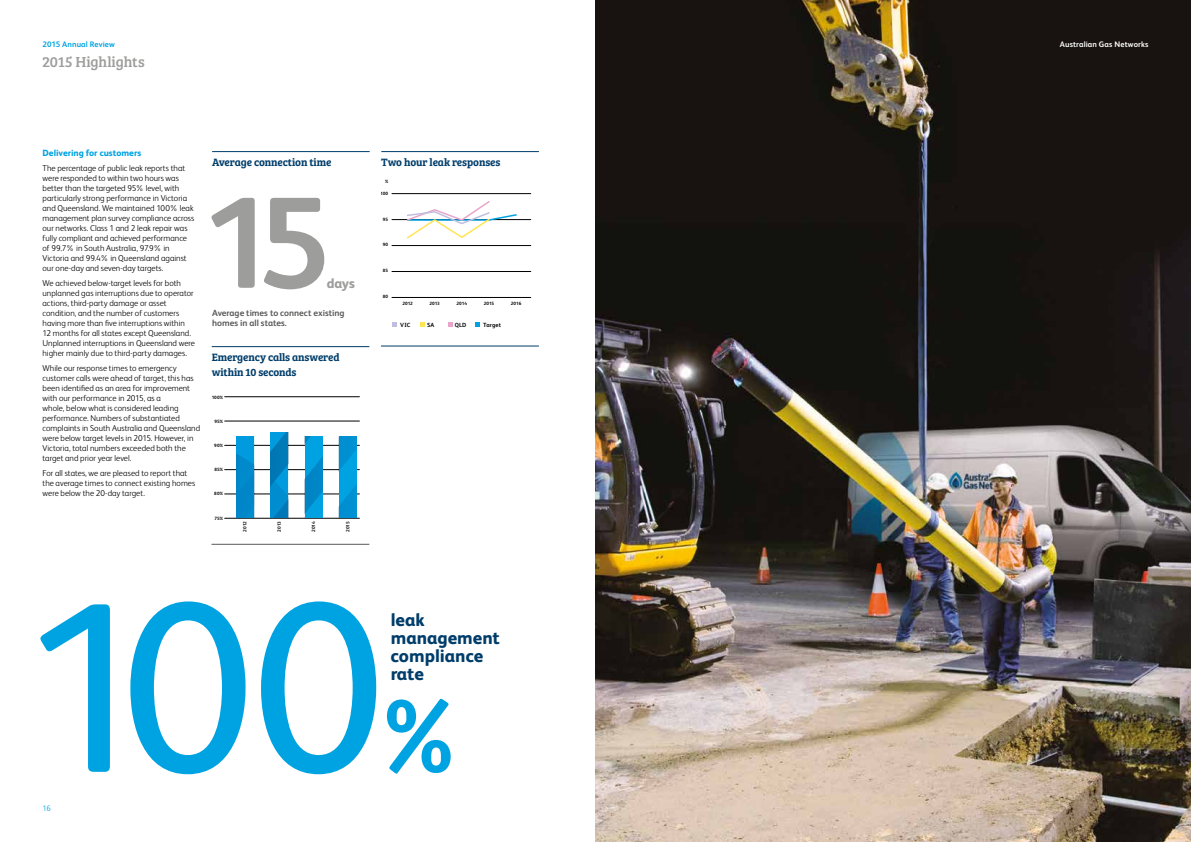
<style>
.page{position:relative;width:1191px;height:842px;background:#fff}
.page>*{position:absolute;margin:0;border:0;box-sizing:border-box;transform-origin:0 0}
.t1{font:243px "FS Albert";color:#00a3e2}
.t2{font:700 130px "FS Albert";color:#9d9d9c}
.t3{font:700 102.6px "FS Albert";color:#00a3e2}
.t4{font:800 18px/18px "FS Albert";color:#003d6a}
.t5{font:15px "Bree Serif";letter-spacing:-.005em;color:#9d9d9c}
.t6{font:800 13.6px "FS Albert";color:#9d9d9c}
.t7{font:600 11px/15px "Bree Serif";letter-spacing:-.01em;color:#003d6a}
.t8{font:700 9px/10px "FS Albert";color:#575756}
.t9{font:800 9px "FS Albert";color:#00a3e2}
.t10{font:300 8.5px/10px "FS Albert";color:#000}
.t11{font:700 8px "FS Albert";letter-spacing:.015em;color:#fff}
.t12{font:700 8px "FS Albert";letter-spacing:.01em;color:#00a3e2}
.t13{font:300 8px "FS Albert";color:#00a3e2}
.t14{font:700 6px "FS Albert";letter-spacing:.025em;color:#000}
.t15{font:700 4.6px "FS Albert";letter-spacing:.005em;color:#000}
</style>
<div class="page">
<img style="left:595px;top:0;width:596px;height:842px">
<hr style="left:392px;top:297px;width:139px;height:1px;background:#000">
<hr style="left:392px;top:271px;width:139px;height:1px;background:#000">
<hr style="left:392px;top:245px;width:139px;height:1px;background:#000">
<hr style="left:392px;top:219px;width:139px;height:1px;background:#000">
<hr style="left:392px;top:193px;width:139px;height:1px;background:#000">
<svg style="left:392px;top:322px;width:4px;height:5px"></svg>
<svg style="left:420px;top:322px;width:4px;height:5px"></svg>
<svg style="left:448px;top:322px;width:4px;height:5px"></svg>
<svg style="left:475px;top:322px;width:5px;height:5px"></svg>
<svg style="left:405px;top:201px;width:113px;height:38px"></svg>
<hr style="left:381px;top:151px;width:158px;height:1px;background:#003d6a">
<hr style="left:212px;top:151px;width:158px;height:1px;background:#003d6a">
<hr style="left:225px;top:518px;width:134px;height:1px;background:#000">
<hr style="left:225px;top:494px;width:134px;height:1px;background:#000">
<hr style="left:225px;top:469px;width:134px;height:1px;background:#000">
<hr style="left:225px;top:445px;width:134px;height:1px;background:#000">
<hr style="left:225px;top:421px;width:134px;height:1px;background:#000">
<hr style="left:225px;top:396px;width:134px;height:1px;background:#000">
<svg style="left:236px;top:436px;width:18px;height:82px"></svg>
<svg style="left:270px;top:433px;width:18px;height:85px;background:#0086c6"></svg>
<svg style="left:305px;top:437px;width:17px;height:81px"></svg>
<svg style="left:339px;top:436px;width:18px;height:82px"></svg>
<hr style="left:211px;top:544px;width:158px;height:1px;background:#575756">
<hr style="left:212px;top:346px;width:157px;height:1px;background:#003d6a">
<hr style="left:381px;top:346px;width:158px;height:1px;background:#003d6a">
<p class="t12" style="left:43px;top:39px;width:74px">2015 Annual Review</p>
<p class="t11" style="left:1060px;top:39px;width:90px">Australian Gas Networks</p>
<h3 class="t5" style="left:43px;top:50px;width:104px">2015 Highlights</h3>
<p class="t9" style="left:43px;top:146px;width:100px">Delivering for customers</p>
<p class="t10" style="left:43px;top:163px;width:153px">The percentage of public leak reports that were responded to within two hours was better than the targeted 95% level, with particularly strong performance in Victoria and Queensland. We maintained 100% leak management plan survey compliance across our networks. Class 1 and 2 leak repair was fully compliant and achieved performance of 99.7% in South Australia, 97.9% in Victoria and 99.4% in Queensland against our one-day and seven-day targets.</p>
<p class="t10" style="left:43px;top:278px;width:154px">We achieved below-target levels for both unplanned gas interruptions due to operator actions, third-party damage or asset condition, and the number of customers having more than five interruptions within 12 months for all states except Queensland.<br>Unplanned interruptions in Queensland were higher mainly due to third-party damages.</p>
<p class="t10" style="left:43px;top:363px;width:159px">While our response times to emergency customer calls were ahead of target, this has been identified as an area for improvement with our performance in 2015, as a<br>whole, below what is considered leading performance. Numbers of substantiated complaints in South Australia and Queensland were below target levels in 2015. However, in Victoria, total numbers exceeded both the target and prior year level.</p>
<p class="t10" style="left:43px;top:468px;width:154px">For all states, we are pleased to report that the average times to connect existing homes were below the 20-day target.</p>
<p class="t7" style="left:212px;top:154px;width:121px">Average connection time</p>
<h2 class="t2" style="left:202px;top:155px;width:129px">15</h2>
<h3 class="t6" style="left:327px;top:273px;width:30px">days</h3>
<p class="t8" style="left:212px;top:308px;width:134px">Average times to connect existing homes in all states.</p>
<p class="t7" style="left:212px;top:349px;width:129px">Emergency calls answered within 10 seconds</p>
<p class="t15" style="left:212px;top:394px;width:13px">100%</p>
<p class="t15" style="left:214px;top:418px;width:10px">95%</p>
<p class="t15" style="left:214px;top:442px;width:10px">90%</p>
<p class="t15" style="left:214px;top:466px;width:10px">85%</p>
<p class="t15" style="left:214px;top:490px;width:10px">80%</p>
<p class="t15" style="left:214px;top:515px;width:10px">75%</p>
<p class="t15" style="left:242px;top:532px;width:12px;rotate:-90deg">2012</p>
<p class="t15" style="left:276px;top:532px;width:12px;rotate:-90deg">2013</p>
<p class="t15" style="left:310px;top:532px;width:12px;rotate:-90deg">2014</p>
<p class="t15" style="left:345px;top:532px;width:12px;rotate:-90deg">2015</p>
<p class="t7" style="left:381px;top:154px;width:121px">Two hour leak responses</p>
<p class="t15" style="left:385px;top:178px;width:5px">%</p>
<p class="t15" style="left:380px;top:190px;width:9px">100</p>
<p class="t15" style="left:383px;top:216px;width:7px">95</p>
<p class="t15" style="left:383px;top:242px;width:7px">90</p>
<p class="t15" style="left:383px;top:267px;width:7px">85</p>
<p class="t15" style="left:383px;top:293px;width:7px">80</p>
<p class="t15" style="left:402px;top:300px;width:12px">2012</p>
<p class="t15" style="left:429px;top:300px;width:12px">2013</p>
<p class="t15" style="left:456px;top:300px;width:12px">2014</p>
<p class="t15" style="left:484px;top:300px;width:12px">2015</p>
<p class="t15" style="left:511px;top:300px;width:12px">2016</p>
<p class="t14" style="left:427px;top:321px;width:9px">SA</p>
<p class="t14" style="left:455px;top:321px;width:13px">QLD</p>
<p class="t14" style="left:483px;top:320px;width:19px">Target</p>
<p class="t14" style="left:400px;top:321px;width:12px">VIC</p>
<h1 class="t1" style="left:24px;top:528px;width:363px">100</h1>
<h3 class="t4" style="left:391px;top:609px;width:111px">leak management compliance rate</h3>
<h3 class="t3" style="left:384px;top:667px;width:71px">%</h3>
<p class="t13" style="left:43px;top:803px;width:10px">16</p>
</div>
